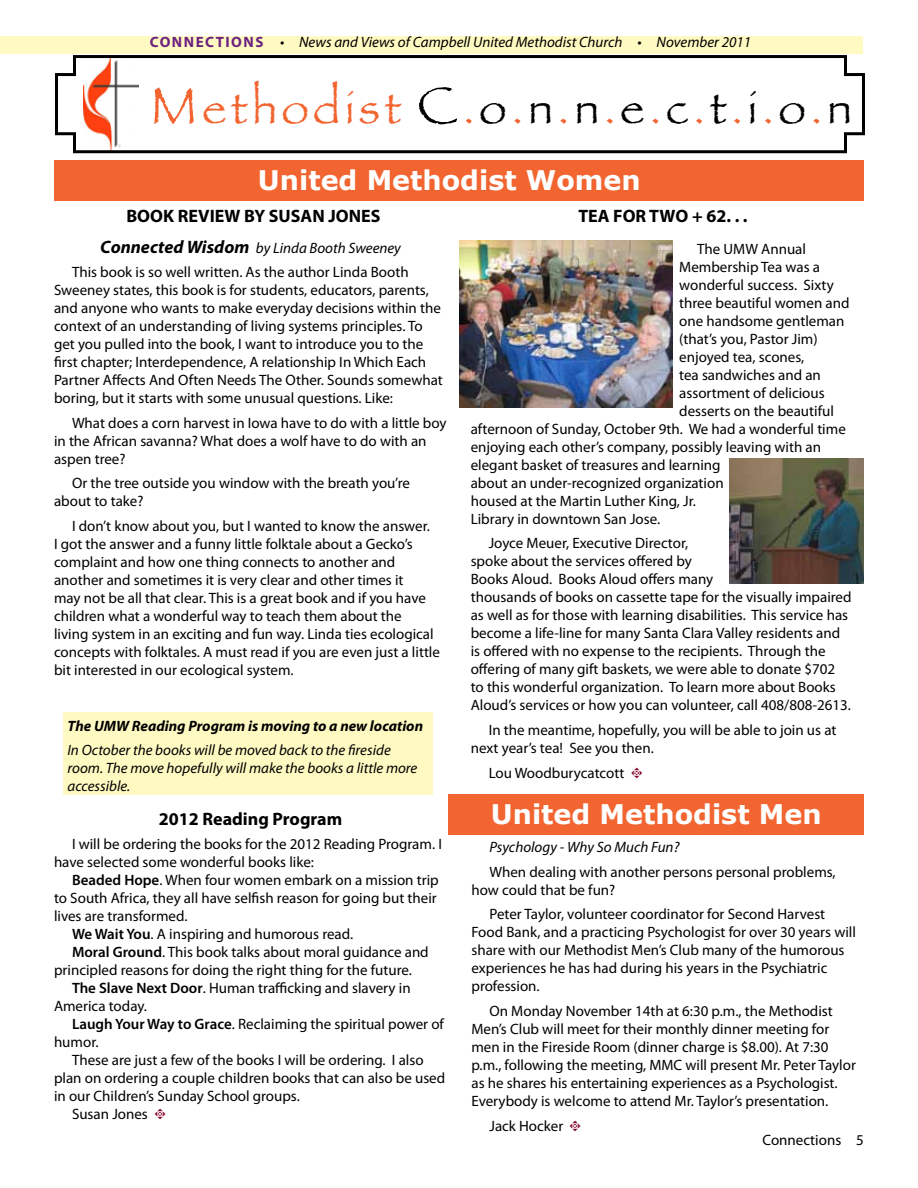
<style>
.page{position:relative;width:918px;height:1188px;background:#fff}
.page>*{position:absolute;margin:0;border:0;box-sizing:border-box;transform-origin:0 0}
.t1{font:45px "Papyrus";letter-spacing:.1em;color:#f26531}
.t2{font:700 27px "Verdana";color:#fff}
.t3{font:700 18px "Myriad Pro";color:#000}
.t4{font:15px/18px "Myriad Pro";color:#000}
.t5{font:italic 15px/18px "Myriad Pro";color:#000}
.t6{font:italic 700 15px "Myriad Pro";color:#000}
.s1{font-weight:700;font-style:normal;color:#6c217f}
.s2{font-size:54px}
.s3{font-size:54px;color:#000}
.s4{color:#000}
.s5{font-weight:700;font-style:italic;font-size:18px}
.s6{font-style:italic}
.s7{font-weight:600}
.s8{font-family:"Type Embellishments One Let Plain";color:#820024}
</style>
<div class="page">
<div style="left:0;top:36px;width:863px;height:18px;background:#fffac2"></div>
<div style="left:63px;top:712px;width:369px;height:83px;background:#fffac2"></div>
<div style="left:54px;top:160px;width:810px;height:41px;background:#f26531"></div>
<svg style="left:55px;top:55px;width:810px;height:99px"></svg>
<div style="left:448px;top:795px;width:416px;height:40px;background:#f26531"></div>
<img style="left:729px;top:459px;width:134px;height:125px">
<img style="left:460px;top:241px;width:212px;height:166px">
<p class="t5" style="left:150px;top:33px;width:603px"><span class="s1">CONNECTIONS</span> • News and Views of Campbell United Methodist Church • November 2011</p>
<h1 class="t1" style="left:151px;top:81px;width:703px"><span class="s2">M</span>ethodist <span class="s3">C</span>.<span class="s4">o</span>.<span class="s4">n</span>.<span class="s4">n</span>.<span class="s4">e</span>.<span class="s4">c</span>.<span class="s4">t</span>.<span class="s4">i</span>.<span class="s4">o</span>.<span class="s4">n</span></h1>
<h2 class="t2" style="left:258px;top:161px;width:384px">United Methodist Women</h2>
<p class="t3" style="left:126px;top:204px;width:256px">BOOK REVIEW BY SUSAN JONES</p>
<p class="t3" style="left:578px;top:204px;width:171px">TEA FOR TWO + 62. . .</p>
<p class="t4" style="left:72px;top:236px;width:338px;line-height:24px;text-indent:28px"><span class="s5">Connected Wisdom</span> <span class="s6">by Linda Booth Sweeney<br></span>This book is so well written. As the author Linda Booth</p>
<p class="t4" style="left:54px;top:281px;width:390px">Sweeney states, this book is for students, educators, parents, and anyone who wants to make everyday decisions within the context of an understanding of living systems principles. To get you pulled into the book, I want to introduce you to the first chapter; Interdependence, A relationship In Which Each Partner Affects And Often Needs The Other. Sounds somewhat boring, but it starts with some unusual questions. Like:</p>
<p class="t4" style="left:54px;top:413px;width:394px;text-indent:18px">What does a corn harvest in Iowa have to do with a little boy in the African savanna? What does a wolf have to do with an aspen tree?</p>
<p class="t4" style="left:54px;top:474px;width:358px;text-indent:18px">Or the tree outside you window with the breath you’re about to take?</p>
<p class="t4" style="left:54px;top:517px;width:388px;text-indent:18px">I don’t know about you, but I wanted to know the answer.<br>I got the answer and a funny little folktale about a Gecko’s complaint and how one thing connects to another and another and sometimes it is very clear and other times it<br>may not be all that clear. This is a great book and if you have children what a wonderful way to teach them about the<br>living system in an exciting and fun way. Linda ties ecological concepts with folktales. A must read if you are even just a little bit interested in our ecological system.</p>
<p class="t6" style="left:68px;top:716px;width:357px">The UMW Reading Program is moving to a new location</p>
<p class="t5" style="left:68px;top:740px;width:351px">In October the books will be moved back to the fireside room. The move hopefully will make the books a little more accessible.</p>
<p class="t3" style="left:159px;top:807px;width:185px">2012 Reading Program</p>
<p class="t4" style="left:54px;top:835px;width:389px;text-indent:18px">I will be ordering the books for the 2012 Reading Program. I have selected some wonderful books like:</p>
<p class="t4" style="left:72px;top:871px;width:368px"><span class="s7">Beaded Hope</span>. When four women embark on a mission trip</p>
<p class="t4" style="left:54px;top:889px;width:384px">to South Africa, they all have selfish reason for going but their</p>
<p class="t4" style="left:54px;top:907px;width:135px">lives are transformed.</p>
<p class="t4" style="left:72px;top:925px;width:283px"><span class="s7">We Wait You</span>. A inspiring and humorous read.</p>
<p class="t4" style="left:72px;top:943px;width:358px"><span class="s7">Moral Ground</span>. This book talks about moral guidance and</p>
<p class="t4" style="left:54px;top:961px;width:360px">principled reasons for doing the right thing for the future.</p>
<p class="t4" style="left:72px;top:979px;width:340px"><span class="s7">The Slave Next Door</span>. Human trafficking and slavery in</p>
<p class="t4" style="left:54px;top:997px;width:95px">America today.</p>
<p class="t4" style="left:72px;top:1015px;width:374px"><span class="s7">Laugh Your Way to Grace</span>. Reclaiming the spiritual power of</p>
<p class="t4" style="left:54px;top:1033px;width:46px">humor.</p>
<p class="t4" style="left:72px;top:1051px;width:353px">These are just a few of the books I will be ordering. I also</p>
<p class="t4" style="left:54px;top:1069px;width:393px">plan on ordering a couple children books that can also be used</p>
<p class="t4" style="left:54px;top:1087px;width:247px">in our Children’s Sunday School groups.</p>
<p class="t4" style="left:72px;top:1105px;width:96px">Susan Jones <span class="s8">t</span></p>
<p class="t4" style="left:697px;top:239px;width:110px">The UMW Annual</p>
<p class="t4" style="left:679px;top:257px;width:142px">Membership Tea was a</p>
<p class="t4" style="left:679px;top:275px;width:156px">wonderful success. Sixty</p>
<p class="t4" style="left:679px;top:293px;width:172px">three beautiful women and</p>
<p class="t4" style="left:679px;top:311px;width:167px">one handsome gentleman</p>
<p class="t4" style="left:679px;top:329px;width:140px">(that’s you, Pastor Jim)</p>
<p class="t4" style="left:679px;top:347px;width:127px">enjoyed tea, scones,</p>
<p class="t4" style="left:679px;top:365px;width:143px">tea sandwiches and an</p>
<p class="t4" style="left:679px;top:383px;width:147px">assortment of delicious</p>
<p class="t4" style="left:679px;top:401px;width:156px">desserts on the beautiful</p>
<p class="t4" style="left:471px;top:419px;width:377px">afternoon of Sunday, October 9th. We had a wonderful time</p>
<p class="t4" style="left:471px;top:437px;width:352px">enjoying each other’s company, possibly leaving with an</p>
<p class="t4" style="left:471px;top:455px;width:251px">elegant basket of treasures and learning</p>
<p class="t4" style="left:471px;top:473px;width:254px">about an under-recognized organization</p>
<p class="t4" style="left:471px;top:491px;width:227px">housed at the Martin Luther King, Jr.</p>
<p class="t4" style="left:471px;top:509px;width:191px">Library in downtown San Jose.</p>
<p class="t4" style="left:471px;top:534px;width:382px;text-indent:18px">Joyce Meuer, Executive Director,<br>spoke about the services offered by<br>Books Aloud. Books Aloud offers many<br>thousands of books on cassette tape for the visually impaired as well as for those with learning disabilities. This service has become a life-line for many Santa Clara Valley residents and is offered with no expense to the recipients. Through the offering of many gift baskets, we were able to donate $702 to this wonderful organization. To learn more about Books Aloud’s services or how you can volunteer, call 408/808-2613.</p>
<p class="t4" style="left:471px;top:721px;width:367px;text-indent:18px">In the meantime, hopefully, you will be able to join us at next year’s tea! See you then.</p>
<p class="t4" style="left:489px;top:764px;width:156px">Lou Woodburycatcott <span class="s8">t</span></p>
<h2 class="t2" style="left:491px;top:795px;width:332px">United Methodist Men</h2>
<p class="t5" style="left:489px;top:837px;width:191px">Psychology - Why So Much Fun?</p>
<p class="t4" style="left:471px;top:862px;width:366px;text-indent:18px">When dealing with another persons personal problems, how could that be fun?</p>
<p class="t4" style="left:471px;top:905px;width:386px;text-indent:18px">Peter Taylor, volunteer coordinator for Second Harvest Food Bank, and a practicing Psychologist for over 30 years will share with our Methodist Men’s Club many of the humorous experiences he has had during his years in the Psychiatric profession.</p>
<p class="t4" style="left:471px;top:1002px;width:386px;text-indent:18px">On Monday November 14th at 6:30 p.m., the Methodist Men’s Club will meet for their monthly dinner meeting for men in the Fireside Room (dinner charge is $8.00). At 7:30 p.m., following the meeting, MMC will present Mr. Peter Taylor as he shares his entertaining experiences as a Psychologist.<br>Everybody is welcome to attend Mr. Taylor’s presentation.</p>
<p class="t4" style="left:489px;top:1116px;width:93px">Jack Hocker <span class="s8">t</span></p>
<p class="t4" style="left:762px;top:1131px;width:103px">Connections 5</p>
</div>
